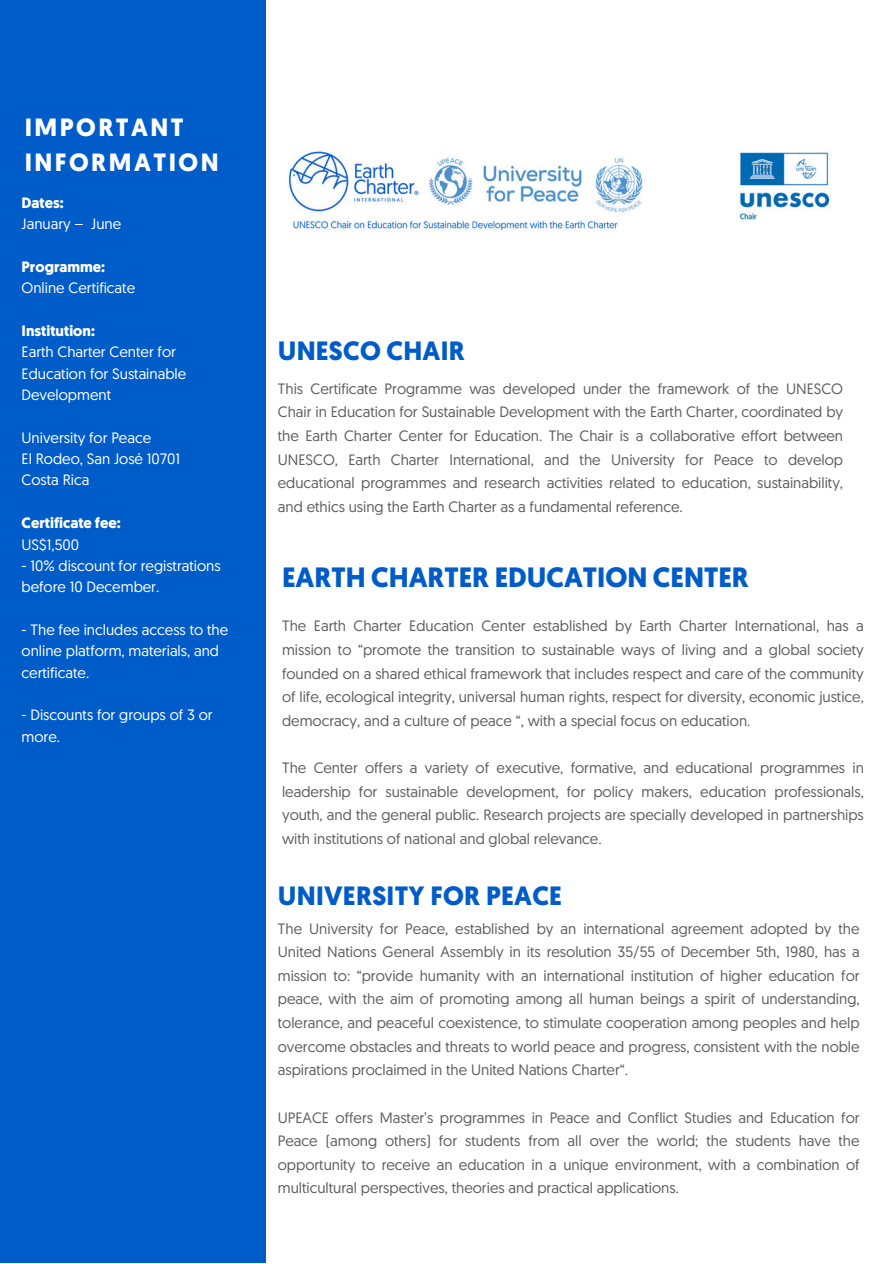
<style>
.page{position:relative;width:893px;height:1264px;background:#fff}
.page>*{position:absolute;margin:0;border:0;box-sizing:border-box;transform-origin:0 0}
.t1{font:700 27.9px "Geomanist";color:#005cc8}
.t2{font:700 26.4px "Geomanist";letter-spacing:.01em;color:#005cc8}
.t3{font:700 24.9px/34.8px "Geomanist";letter-spacing:.1em;color:#fff}
.t4{font:15px/23.5px "Geomanist";color:#5e5e5e;text-align:justify}
.t5{font:15px/21.3px "Geomanist";color:#fff}
.t6{font:700 15px "Geomanist";color:#fff}
</style>
<div class="page">
<div style="left:0;top:0;width:265px;height:1262px;background:#005cc8"></div>
<img style="left:288px;top:150px;width:543px;height:83px">
<h3 class="t3" style="left:25px;top:110px;width:195px">IMPORTANT<br>INFORMATION</h3>
<p class="t6" style="left:22px;top:192px;width:44px">Dates:</p>
<p class="t5" style="left:22px;top:213px;width:101px">January – June</p>
<p class="t6" style="left:22px;top:256px;width:85px">Programme:</p>
<p class="t5" style="left:22px;top:277px;width:115px">Online Certificate</p>
<p class="t6" style="left:22px;top:320px;width:75px">Institution:</p>
<p class="t5" style="left:22px;top:341px;width:166px">Earth Charter Center for<br>Education for Sustainable<br>Development</p>
<p class="t5" style="left:22px;top:426px;width:160px">University for Peace<br>El Rodeo, San José 10701<br>Costa Rica</p>
<p class="t6" style="left:22px;top:513px;width:101px">Certificate fee:</p>
<p class="t5" style="left:22px;top:533px;width:59px">US$1,500</p>
<p class="t5" style="left:22px;top:554px;width:201px">- 10% discount for registrations before 10 December.</p>
<p class="t5" style="left:22px;top:618px;width:208px">- The fee includes access to the online platform, materials, and certificate.</p>
<p class="t5" style="left:22px;top:704px;width:192px">- Discounts for groups of 3 or more.</p>
<h2 class="t2" style="left:278px;top:333px;width:188px">UNESCO CHAIR</h2>
<p class="t4" style="left:278px;top:376px;width:566px">This Certificate Programme was developed under the framework of the UNESCO Chair in Education for Sustainable Development with the Earth Charter, coordinated by the Earth Charter Center for Education. The Chair is a collaborative effort between UNESCO, Earth Charter International, and the University for Peace to develop educational programmes and research activities related to education, sustainability, and ethics using the Earth Charter as a fundamental reference.</p>
<h1 class="t1" style="left:282px;top:558px;width:468px">EARTH CHARTER EDUCATION CENTER</h1>
<p class="t4" style="left:282px;top:614px;width:583px">The Earth Charter Education Center established by Earth Charter International, has a mission to “promote the transition to sustainable ways of living and a global society founded on a shared ethical framework that includes respect and care of the community of life, ecological integrity, universal human rights, respect for diversity, economic justice, democracy, and a culture of peace “, with a special focus on education.</p>
<p class="t4" style="left:282px;top:755px;width:583px">The Center offers a variety of executive, formative, and educational programmes in leadership for sustainable development, for policy makers, education professionals, youth, and the general public. Research projects are specially developed in partnerships with institutions of national and global relevance.</p>
<h2 class="t2" style="left:278px;top:878px;width:286px">UNIVERSITY FOR PEACE</h2>
<p class="t4" style="left:278px;top:916px;width:583px">The University for Peace, established by an international agreement adopted by the United Nations General Assembly in its resolution 35/55 of December 5th, 1980, has a mission to: “provide humanity with an international institution of higher education for peace, with the aim of promoting among all human beings a spirit of understanding, tolerance, and peaceful coexistence, to stimulate cooperation among peoples and help overcome obstacles and threats to world peace and progress, consistent with the noble aspirations proclaimed in the United Nations Charter“.</p>
<p class="t4" style="left:278px;top:1105px;width:583px">UPEACE offers Master’s programmes in Peace and Conflict Studies and Education for Peace (among others) for students from all over the world; the students have the opportunity to receive an education in a unique environment, with a combination of multicultural perspectives, theories and practical applications.</p>
</div>
